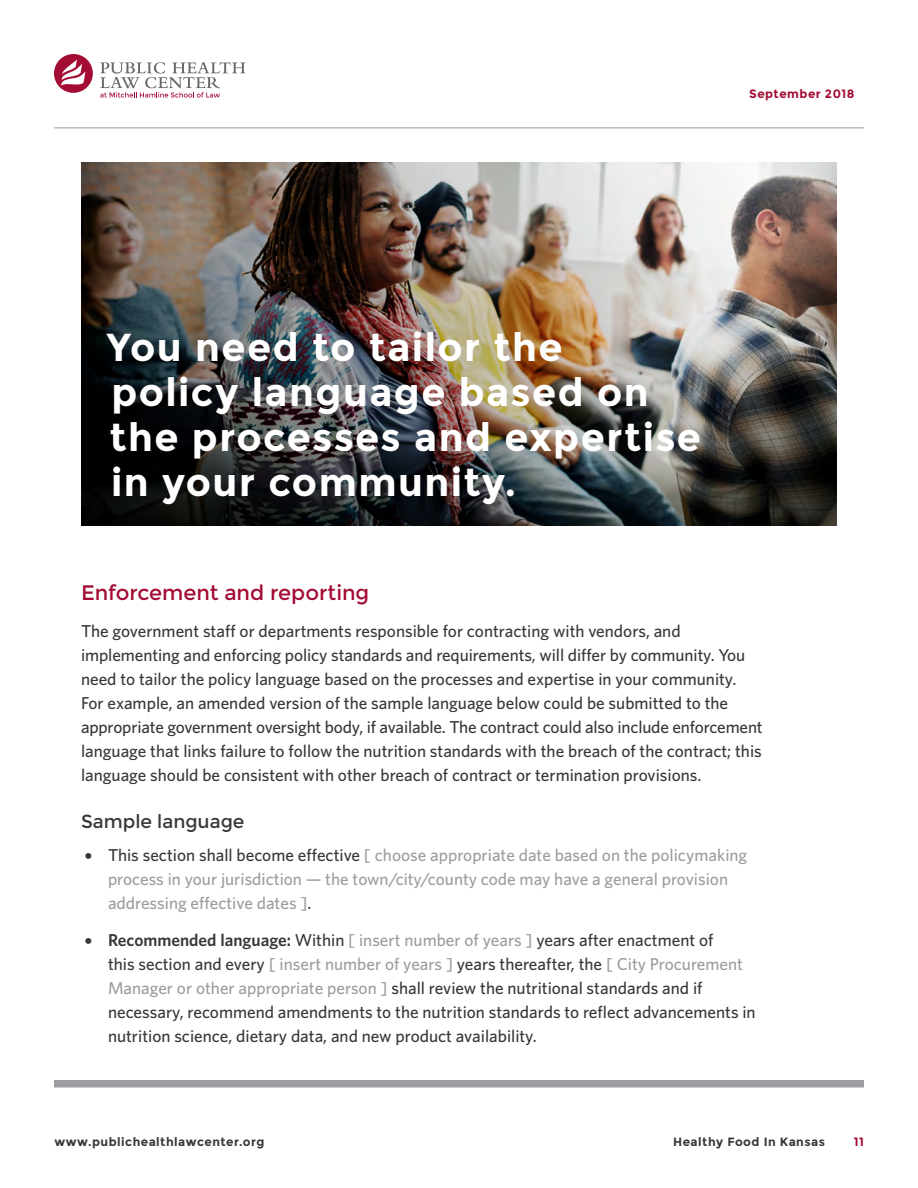
<style>
.page{position:relative;width:918px;height:1188px;background:#fff}
.page>*{position:absolute;margin:0;border:0;box-sizing:border-box;transform-origin:0 0}
.pullquote_large_ty{font:700 39px/45px "Montserrat";letter-spacing:.035em;color:#fff}
.subhead___intro{font:21px "Montserrat";color:#a30c33}
.subhead_level_2{font:18.75px "Montserrat";color:#383839}
.body{font:500 17.25px/24px "Whitney";color:#383839}
.t1{font:500 17.25px/24px "Whitney";color:#9b9da0}
.t2{font:700 12px "Montserrat";letter-spacing:.04em;color:#383839}
.t3{font:700 12px "Montserrat";letter-spacing:.04em;color:#a30c33}
.t4{font:6px "Whitney Index White Round Bd";color:#383839}
.s1{color:#383839}
.s2{font-weight:600}
.s3{color:#9b9da0}
</style>
<div class="page">
<div style="left:54px;top:1080px;width:810px;height:8px;background:#9b9da0"></div>
<hr style="left:54px;top:128px;width:810px;height:1px;background:#9b9da0">
<img style="left:81px;top:162px;width:756px;height:364px">
<svg style="left:54px;top:54px;width:39px;height:39px"></svg>
<svg style="left:100px;top:62px;width:145px;height:36px"></svg>
<p class="t3" style="left:749px;top:86px;width:107px">September 2018</p>
<p class="pullquote_large_ty" style="left:107px;top:324px;width:596px">You need to tailor the<br>policy language based on the processes and expertise in your community.</p>
<p class="subhead___intro" style="left:81px;top:580px;width:290px">Enforcement and reporting</p>
<p class="body" style="left:81px;top:619px;width:683px">The government staff or departments responsible for contracting with vendors, and implementing and enforcing policy standards and requirements, will differ by community. You need to tailor the policy language based on the processes and expertise in your community.<br>For example, an amended version of the sample language below could be submitted to the appropriate government oversight body, if available. The contract could also include enforcement language that links failure to follow the nutrition standards with the breach of the contract; this language should be consistent with other breach of contract or termination provisions.</p>
<p class="subhead_level_2" style="left:81px;top:810px;width:165px">Sample language</p>
<p class="t4" style="left:86px;top:853px;width:8px">{</p>
<p class="t1" style="left:108px;top:842px;width:641px"><span class="s1">This section shall become effective</span> [ choose appropriate date based on the policymaking process in your jurisdiction — the town/city/county code may have a general provision addressing effective dates ]<span class="s1">.</span></p>
<p class="t4" style="left:86px;top:938px;width:8px">{</p>
<p class="body" style="left:108px;top:928px;width:649px"><span class="s2">Recommended language:</span> Within <span class="s3">[ insert number of years ]</span> years after enactment of<br>this section and every <span class="s3">[ insert number of years ]</span> years thereafter, the <span class="s3">[ City Procurement Manager or other appropriate person ]</span> shall review the nutritional standards and if necessary, recommend amendments to the nutrition standards to reflect advancements in nutrition science, dietary data, and new product availability.</p>
<p class="t2" style="left:55px;top:1134px;width:212px">www.publichealthlawcenter.org</p>
<p class="t2" style="left:673px;top:1134px;width:153px">Healthy Food In Kansas</p>
<p class="t3" style="left:854px;top:1134px;width:12px">11</p>
</div>
